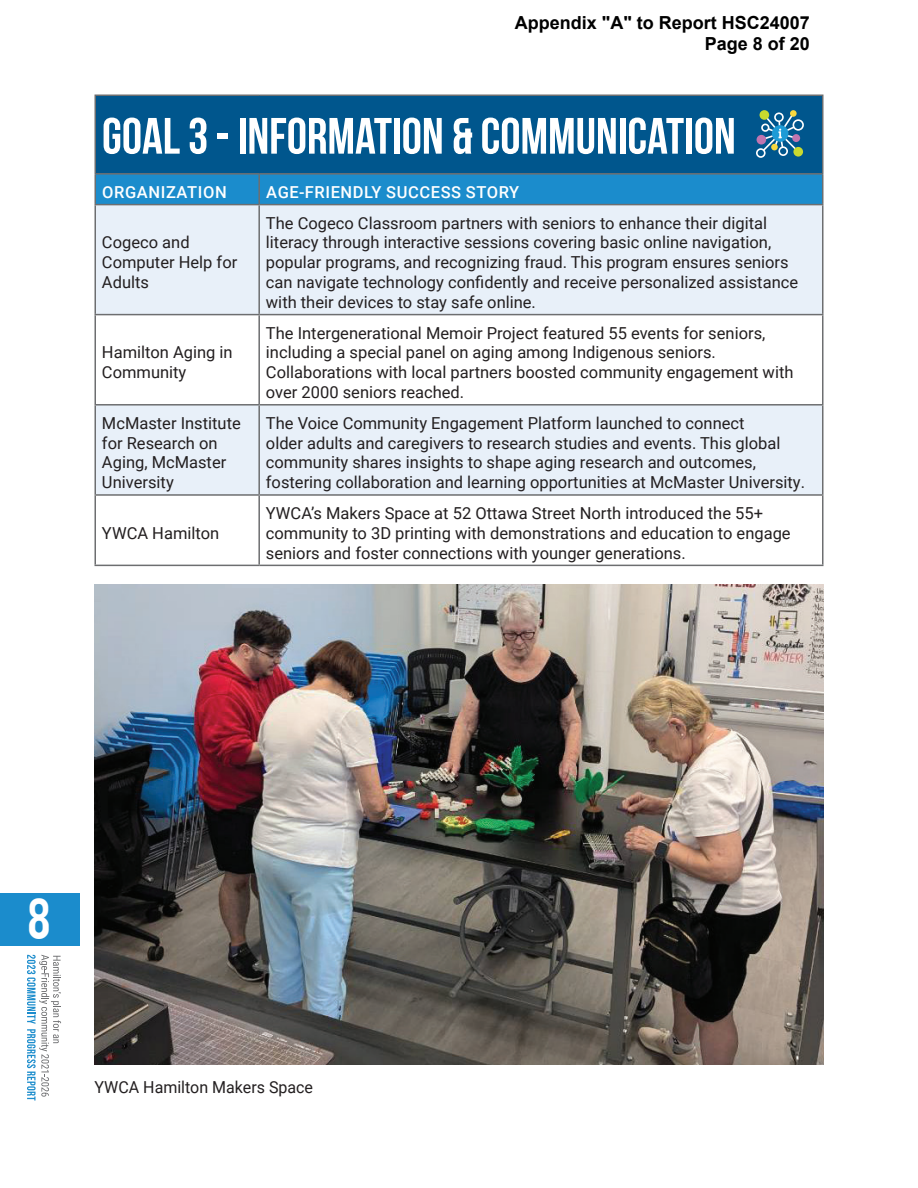
<style>
.page{position:relative;width:918px;height:1188px;background:#fff}
.page>*{position:absolute;margin:0;border:0;box-sizing:border-box;transform-origin:0 0}
.t1{font:700 51px "Bebas Neue";color:#fff}
.t2{font:45px "Bebas";color:#fff}
.t3{font:700 18px/21.6px "Arial";color:#000;text-align:right}
.t4{font:16.5px/19.8px "Roboto";color:#231f20}
.t5{font:500 16.5px "Roboto";letter-spacing:.035em;color:#fff}
</style>
<div class="page">
<div style="left:0;top:893px;width:80px;height:53px;background:#1b8ccc"></div>
<svg style="left:27px;top:955px;width:34px;height:146px"></svg>
<div style="left:95px;top:95px;width:728px;height:79px;background:#00568d"></div>
<div style="left:96px;top:175px;width:726px;height:29px;background:#1b8ccc"></div>
<svg style="left:96px;top:205px;width:726px;height:289px;fill:#e8f0f9"></svg>
<hr style="left:94px;top:94px;width:165px;height:2px;background:#6d6e70">
<hr style="left:94px;top:96px;width:2px;height:77px;background:#6d6e70">
<hr style="left:259px;top:94px;width:565px;height:2px;background:#6d6e70">
<hr style="left:822px;top:96px;width:2px;height:77px;background:#6d6e70">
<hr style="left:94px;top:173px;width:165px;height:2px;background:#6d6e70">
<hr style="left:94px;top:175px;width:2px;height:29px;background:#6d6e70">
<hr style="left:259px;top:173px;width:565px;height:2px;background:#6d6e70">
<hr style="left:258px;top:175px;width:2px;height:29px;background:#6d6e70">
<hr style="left:822px;top:175px;width:2px;height:29px;background:#6d6e70">
<hr style="left:94px;top:204px;width:165px;height:1px;background:#6d6e70">
<hr style="left:94px;top:205px;width:2px;height:109px;background:#6d6e70">
<hr style="left:259px;top:204px;width:565px;height:1px;background:#6d6e70">
<hr style="left:258px;top:205px;width:2px;height:109px;background:#6d6e70">
<hr style="left:822px;top:205px;width:2px;height:109px;background:#6d6e70">
<hr style="left:94px;top:314px;width:165px;height:1px;background:#6d6e70">
<hr style="left:94px;top:315px;width:2px;height:89px;background:#6d6e70">
<hr style="left:259px;top:314px;width:565px;height:1px;background:#6d6e70">
<hr style="left:258px;top:315px;width:2px;height:89px;background:#6d6e70">
<hr style="left:822px;top:315px;width:2px;height:89px;background:#6d6e70">
<hr style="left:94px;top:404px;width:165px;height:2px;background:#6d6e70">
<hr style="left:94px;top:406px;width:2px;height:88px;background:#6d6e70">
<hr style="left:259px;top:404px;width:565px;height:2px;background:#6d6e70">
<hr style="left:258px;top:406px;width:2px;height:88px;background:#6d6e70">
<hr style="left:822px;top:406px;width:2px;height:88px;background:#6d6e70">
<hr style="left:94px;top:494px;width:165px;height:2px;background:#6d6e70">
<hr style="left:94px;top:496px;width:2px;height:69px;background:#6d6e70">
<hr style="left:259px;top:494px;width:565px;height:2px;background:#6d6e70">
<hr style="left:258px;top:496px;width:2px;height:69px;background:#6d6e70">
<hr style="left:822px;top:496px;width:2px;height:69px;background:#6d6e70">
<hr style="left:94px;top:565px;width:165px;height:1px;background:#6d6e70">
<hr style="left:259px;top:565px;width:565px;height:1px;background:#6d6e70">
<img style="left:94px;top:585px;width:730px;height:479px">
<svg style="left:756px;top:112px;width:48px;height:46px"></svg>
<p class="t3" style="left:515px;top:12px;width:297px">Appendix "A" to Report HSC24007<br>Page 8 of 20</p>
<h1 class="t1" style="left:102px;top:108px;width:635px">GOAL 3 - INFORMATION &amp; COMMUNICATION</h1>
<p class="t5" style="left:102px;top:180px;width:126px">ORGANIZATION</p>
<p class="t5" style="left:266px;top:180px;width:255px">AGE-FRIENDLY SUCCESS STORY</p>
<p class="t4" style="left:102px;top:232px;width:137px">Cogeco and<br>Computer Help for<br>Adults</p>
<p class="t4" style="left:266px;top:212px;width:534px">The Cogeco Classroom partners with seniors to enhance their digital literacy through interactive sessions covering basic online navigation, popular programs, and recognizing fraud. This program ensures seniors can navigate technology confidently and receive personalized assistance with their devices to stay safe online.</p>
<p class="t4" style="left:102px;top:342px;width:132px">Hamilton Aging in<br>Community</p>
<p class="t4" style="left:266px;top:322px;width:529px">The Intergenerational Memoir Project featured 55 events for seniors, including a special panel on aging among Indigenous seniors.<br>Collaborations with local partners boosted community engagement with over 2000 seniors reached.</p>
<p class="t4" style="left:102px;top:412px;width:140px">McMaster Institute for Research on<br>Aging, McMaster<br>University</p>
<p class="t4" style="left:266px;top:412px;width:541px">The Voice Community Engagement Platform launched to connect<br>older adults and caregivers to research studies and events. This global community shares insights to shape aging research and outcomes, fostering collaboration and learning opportunities at McMaster University.</p>
<p class="t4" style="left:102px;top:522px;width:119px">YWCA Hamilton</p>
<p class="t4" style="left:266px;top:503px;width:526px">YWCA’s Makers Space at 52 Ottawa Street North introduced the 55+ community to 3D printing with demonstrations and education to engage seniors and foster connections with younger generations.</p>
<h2 class="t2" style="left:27px;top:886px;width:25px">8</h2>
<p class="t4" style="left:94px;top:1077px;width:220px">YWCA Hamilton Makers Space</p>
</div>
